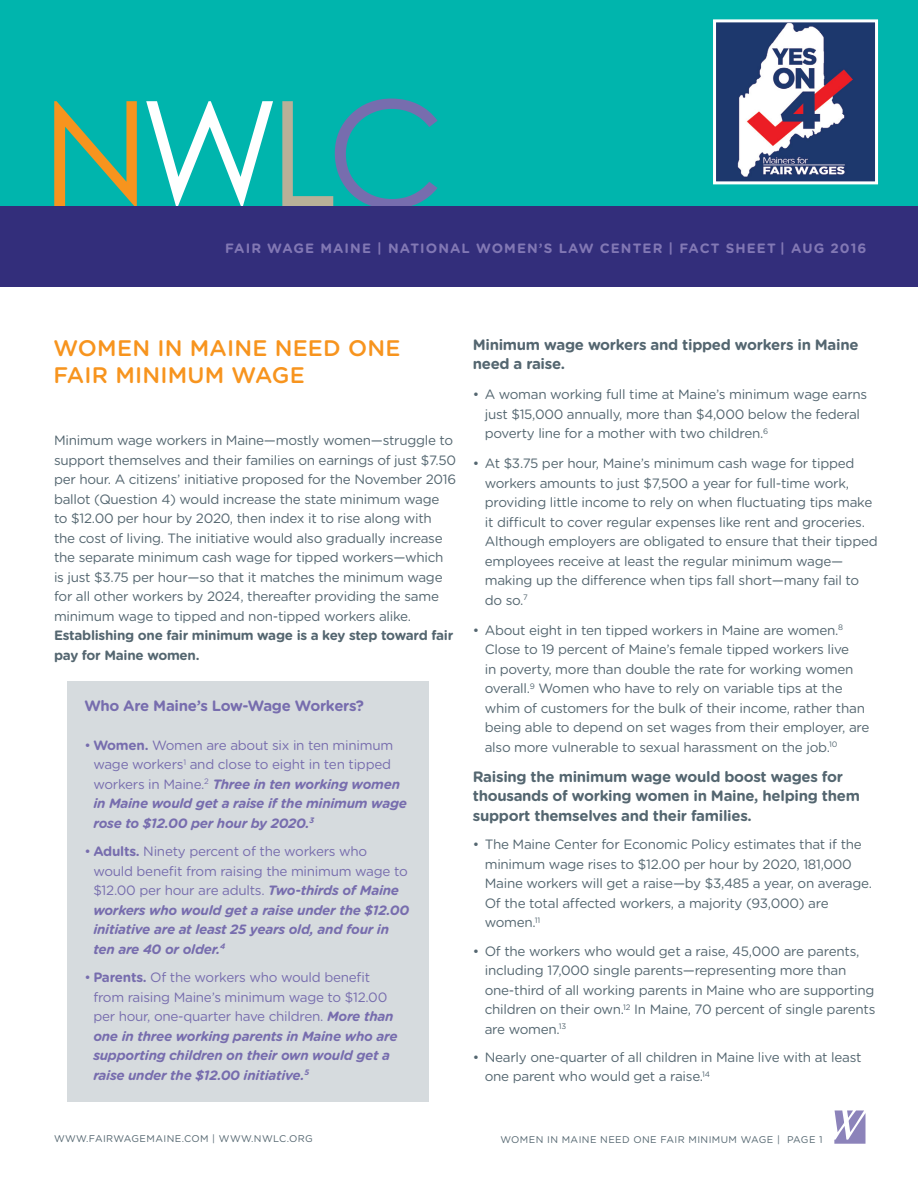
<style>
.page{position:relative;width:918px;height:1188px;background:#fff}
.page>*{position:absolute;margin:0;border:0;box-sizing:border-box;transform-origin:0 0}
.t1{font:500 22.5px/27px "Gotham Rounded";letter-spacing:.01em;color:#f7941e}
.t2{font:700 15px/19.5px "Gotham Rounded";letter-spacing:-.02em;color:#546670}
.t3{font:700 15px "Gotham Rounded";letter-spacing:-.02em;color:#776dae}
.t4{font:13.5px/19.5px "Gotham Rounded";letter-spacing:-.02em;color:#546670}
.t5{font:italic 700 13.5px/19.5px "Gotham Rounded";letter-spacing:-.02em;color:#776dae}
.t6{font:700 13.5px/19.5px "Gotham Rounded";letter-spacing:-.02em;color:#546670}
.t7{font:700 13.5px "Gotham Rounded";letter-spacing:.08em;color:#8278b4}
.t8{font:9.75px "Gotham Rounded";letter-spacing:.04em;color:#546670}
.s1{font-weight:400;font-style:normal}
.s2{font-style:normal}
</style>
<div class="page">
<svg style="left:834px;top:1110px;width:32px;height:34px"></svg>
<div style="left:0;top:0;width:918px;height:287px;background:#00b5ad"></div>
<div style="left:68px;top:682px;width:361px;height:420px;background:#d6dbde"></div>
<svg style="left:282px;top:99px;width:156px;height:107px"></svg>
<svg style="left:146px;top:101px;width:127px;height:105px"></svg>
<svg style="left:54px;top:101px;width:83px;height:105px"></svg>
<div style="left:0;top:206px;width:918px;height:81px;background:#332e7b"></div>
<img style="left:717px;top:23px;width:157px;height:157px">
<div style="left:713px;top:19px;width:165px;height:165px;border:3px solid #fff"></div>
<p class="t7" style="left:225px;top:238px;width:643px">FAIR WAGE MAINE | NATIONAL WOMEN’S LAW CENTER | FACT SHEET | AUG 2016</p>
<h1 class="t1" style="left:54px;top:333px;width:348px">WOMEN IN MAINE NEED ONE<br>FAIR MINIMUM WAGE</h1>
<p class="t4" style="left:54px;top:430px;width:404px">Minimum wage workers in Maine—mostly women—struggle to support themselves and their families on earnings of just $7.50 per hour. A citizens’ initiative proposed for the November 2016 ballot (Question 4) would increase the state minimum wage to $12.00 per hour by 2020, then index it to rise along with the cost of living. The initiative would also gradually increase the separate minimum cash wage for tipped workers—which is just $3.75 per hour—so that it matches the minimum wage for all other workers by 2024, thereafter providing the same minimum wage to tipped and non-tipped workers alike.</p>
<p class="t6" style="left:54px;top:625px;width:401px">Establishing one fair minimum wage is a key step toward fair pay for Maine women.</p>
<p class="t3" style="left:84px;top:695px;width:281px">Who Are Maine’s Low-Wage Workers?</p>
<p class="t5" style="left:93px;top:735px;width:315px;text-indent:-9px"><span class="s1">•</span> <span class="s2">Women.</span> <span class="s1">Women are about six in ten minimum wage workers</span><sup>1</sup> <span class="s1">and close to eight in ten tipped workers in Maine.</span><sup>2</sup> Three in ten working women in Maine would get a raise if the minimum wage rose to $12.00 per hour by 2020.<sup>3</sup></p>
<p class="t5" style="left:93px;top:841px;width:317px;text-indent:-9px"><span class="s1">•</span> <span class="s2">Adults.</span> <span class="s1">Ninety percent of the workers who would benefit from raising the minimum wage to $12.00 per hour are adults.</span> Two-thirds of Maine workers who would get a raise under the $12.00 initiative are at least 25 years old, and four in ten are 40 or older.<sup>4</sup></p>
<p class="t5" style="left:93px;top:967px;width:306px;text-indent:-9px"><span class="s1">•</span> <span class="s2">Parents.</span> <span class="s1">Of the workers who would benefit from raising Maine’s minimum wage to $12.00 per hour, one-quarter have children.</span> More than one in three working parents in Maine who are supporting children on their own would get a raise under the $12.00 initiative.<sup>5</sup></p>
<p class="t2" style="left:473px;top:334px;width:387px">Minimum wage workers and tipped workers in Maine need a raise.</p>
<p class="t4" style="left:485px;top:384px;width:384px;text-indent:-12px">• A woman working full time at Maine’s minimum wage earns just $15,000 annually, more than $4,000 below the federal poverty line for a mother with two children.<sup>6</sup></p>
<p class="t4" style="left:485px;top:453px;width:394px;text-indent:-12px">• At $3.75 per hour, Maine’s minimum cash wage for tipped workers amounts to just $7,500 a year for full-time work, providing little income to rely on when fluctuating tips make it difficult to cover regular expenses like rent and groceries.<br>Although employers are obligated to ensure that their tipped employees receive at least the regular minimum wage— making up the difference when tips fall short—many fail to do so.<sup>7</sup></p>
<p class="t4" style="left:485px;top:620px;width:386px;text-indent:-12px">• About eight in ten tipped workers in Maine are women.<sup>8<br></sup>Close to 19 percent of Maine’s female tipped workers live<br>in poverty, more than double the rate for working women overall.<sup>9</sup> Women who have to rely on variable tips at the whim of customers for the bulk of their income, rather than being able to depend on set wages from their employer, are also more vulnerable to sexual harassment on the job.<sup>10</sup></p>
<p class="t2" style="left:473px;top:766px;width:389px">Raising the minimum wage would boost wages for thousands of working women in Maine, helping them support themselves and their families.</p>
<p class="t4" style="left:485px;top:834px;width:389px;text-indent:-12px">• The Maine Center for Economic Policy estimates that if the minimum wage rises to $12.00 per hour by 2020, 181,000<br>Maine workers will get a raise—by $3,485 a year, on average.<br>Of the total affected workers, a majority (93,000) are women.<sup>11</sup></p>
<p class="t4" style="left:485px;top:940px;width:392px;text-indent:-12px">• Of the workers who would get a raise, 45,000 are parents, including 17,000 single parents—representing more than one-third of all working parents in Maine who are supporting children on their own.<sup>12</sup> In Maine, 70 percent of single parents are women.<sup>13</sup></p>
<p class="t4" style="left:485px;top:1047px;width:378px;text-indent:-12px">• Nearly one-quarter of all children in Maine live with at least one parent who would get a raise.<sup>14</sup></p>
<p class="t8" style="left:54px;top:1132px;width:260px">WWW.FAIRWAGEMAINE.COM | WWW.NWLC.ORG</p>
<p class="t8" style="left:500px;top:1133px;width:324px">WOMEN IN MAINE NEED ONE FAIR MINIMUM WAGE | PAGE 1</p>
</div>
